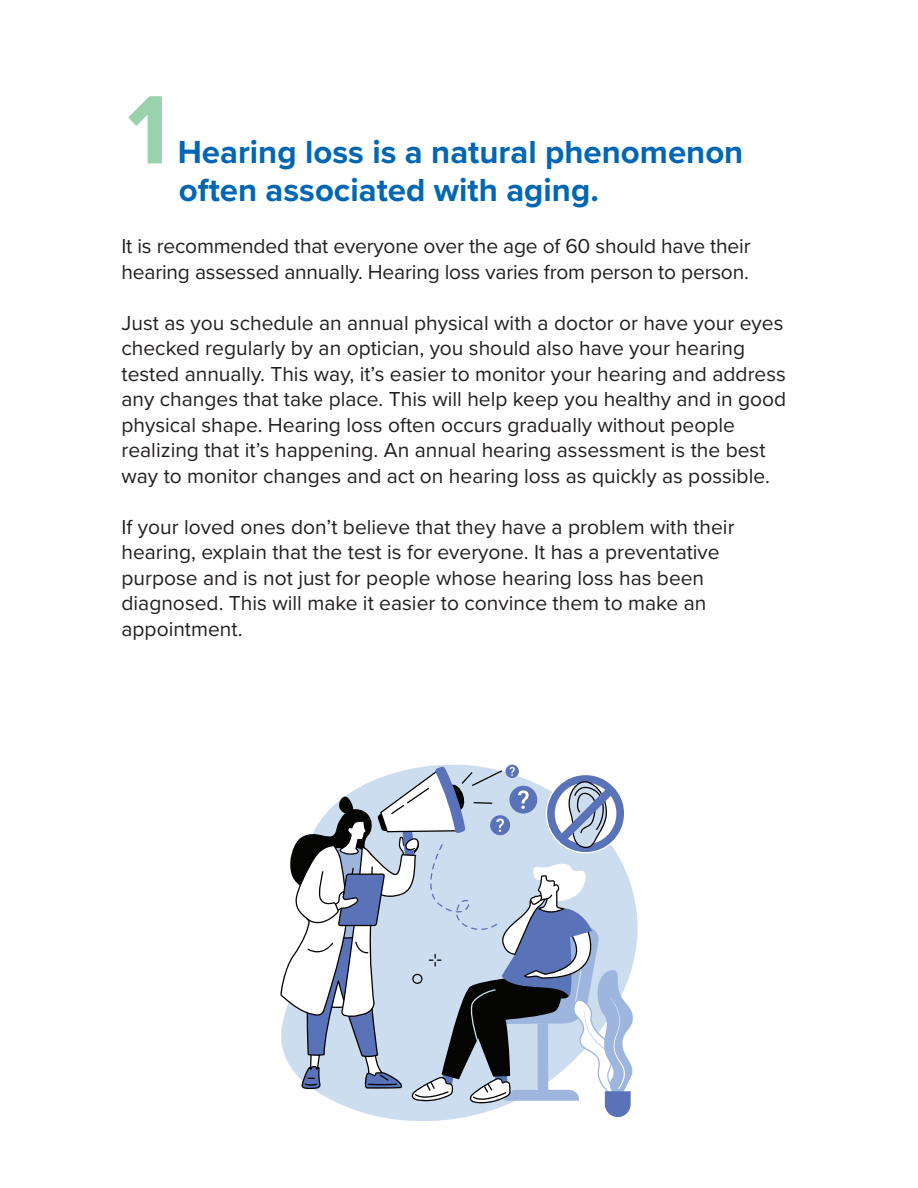
<style>
.page{position:relative;width:918px;height:1188px;background:#fff}
.page>*{position:absolute;margin:0;border:0;box-sizing:border-box;transform-origin:0 0}
.t1{font:700 100.8px "Proxima Nova";color:#9ad2ae}
.t2{font:700 33px/37.5px "Proxima Nova";color:#0166b3}
.t3{font:21px/25.5px "Proxima Nova";color:#231f20}
</style>
<div class="page">
<svg style="left:280px;top:766px;width:355px;height:351px"></svg>
<p class="t1" style="left:127px;top:55px;width:43px">1</p>
<p class="t2" style="left:178px;top:133px;width:567px">Hearing loss is a natural phenomenon often associated with aging.</p>
<p class="t3" style="left:122px;top:233px;width:631px">It is recommended that everyone over the age of 60 should have their hearing assessed annually. Hearing loss varies from person to person.</p>
<p class="t3" style="left:122px;top:309px;width:666px">Just as you schedule an annual physical with a doctor or have your eyes checked regularly by an optician, you should also have your hearing tested annually. This way, it’s easier to monitor your hearing and address any changes that take place. This will help keep you healthy and in good physical shape. Hearing loss often occurs gradually without people realizing that it’s happening. An annual hearing assessment is the best way to monitor changes and act on hearing loss as quickly as possible.</p>
<p class="t3" style="left:122px;top:513px;width:615px">If your loved ones don’t believe that they have a problem with their hearing, explain that the test is for everyone. It has a preventative purpose and is not just for people whose hearing loss has been diagnosed. This will make it easier to convince them to make an appointment.</p>
</div>
